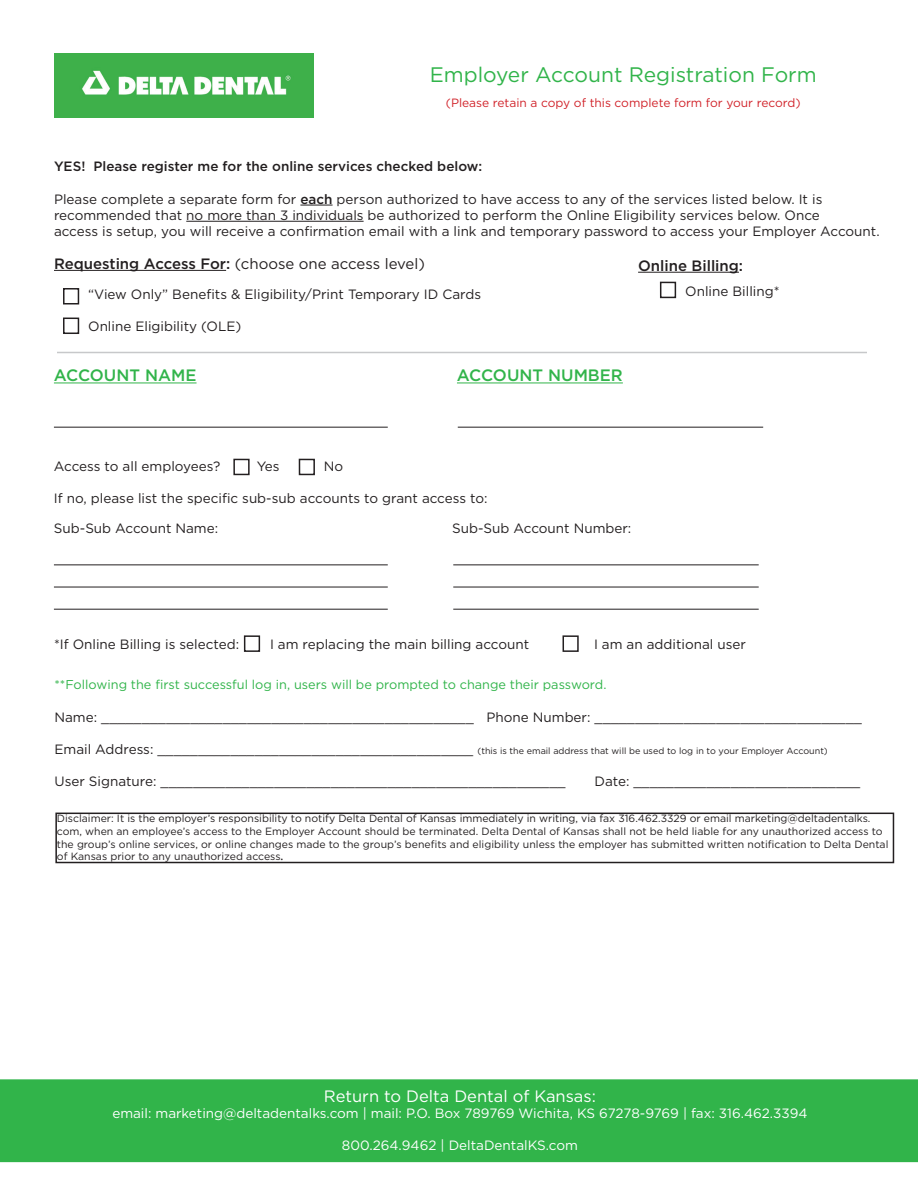
<style>
.page{position:relative;width:918px;height:1188px;background:#fff}
.page>*{position:absolute;margin:0;border:0;box-sizing:border-box;transform-origin:0 0}
.t1{font:21px "Gotham";color:#31b44a}
.t2{font:16.5px "Gotham";color:#fff}
.t3{font:500 16.5px "Gotham";color:#31b44a}
.t4{font:15px "Gotham";color:#231f20}
.t5{font:500 15px "Gotham";color:#231f20}
.t6{font:13.5px/16.2px "Gotham";color:#231f20}
.t7{font:13.5px "Gotham";color:#fff}
.t8{font:500 13.5px "Gotham";color:#231f20}
.t9{font:12.75px "Gotham";color:#31b44a}
.t10{font:12px "Gotham";color:#d1232a}
.t11{font:10.5px/12.6px "Gotham";color:#231f20}
.t12{font:9px "Gotham";color:#231f20}
.s1{font-weight:500}
.s2{font-size:13.5px}
.s3{font-family:"Open Sans";font-weight:600}
</style>
<div class="page">
<img style="left:54px;top:54px;width:259px;height:64px">
<hr style="left:300px;top:205px;width:33px;height:1px;background:#231f20">
<hr style="left:186px;top:221px;width:178px;height:1px;background:#231f20">
<div style="left:63px;top:288px;width:16px;height:17px;border:2px solid #231f20"></div>
<div style="left:63px;top:318px;width:16px;height:16px;border:2px solid #231f20"></div>
<hr style="left:54px;top:383px;width:143px;height:1px;background:#31b44a">
<hr style="left:457px;top:383px;width:166px;height:1px;background:#31b44a">
<div style="left:55px;top:813px;width:839px;height:50px;border:2px solid #231f20"></div>
<hr style="left:54px;top:270px;width:172px;height:1px;background:#231f20">
<hr style="left:638px;top:272px;width:101px;height:1px;background:#231f20">
<div style="left:660px;top:282px;width:16px;height:16px;border:2px solid #231f20"></div>
<div style="left:0;top:1079px;width:918px;height:83px;background:#31b44a"></div>
<hr style="left:57px;top:352px;width:810px;height:1px;background:#c7c8ca">
<div style="left:233px;top:459px;width:17px;height:16px;border:2px solid #231f20"></div>
<div style="left:299px;top:459px;width:16px;height:16px;border:2px solid #231f20"></div>
<hr style="left:54px;top:427px;width:334px;height:1px;background:#231f20">
<hr style="left:458px;top:427px;width:305px;height:1px;background:#231f20">
<hr style="left:54px;top:564px;width:334px;height:1px;background:#231f20">
<hr style="left:453px;top:564px;width:306px;height:1px;background:#231f20">
<div style="left:244px;top:635px;width:16px;height:17px;border:2px solid #231f20"></div>
<div style="left:563px;top:635px;width:16px;height:17px;border:2px solid #231f20"></div>
<hr style="left:54px;top:609px;width:334px;height:1px;background:#231f20">
<hr style="left:453px;top:609px;width:306px;height:1px;background:#231f20">
<hr style="left:54px;top:587px;width:334px;height:1px;background:#231f20">
<hr style="left:453px;top:587px;width:306px;height:1px;background:#231f20">
<p class="t1" style="left:430px;top:61px;width:388px">Employer Account Registration Form</p>
<p class="t10" style="left:446px;top:95px;width:356px">(Please retain a copy of this complete form for your record)</p>
<p class="t8" style="left:54px;top:158px;width:430px">YES! Please register me for the online services checked below:</p>
<p class="t6" style="left:54px;top:191px;width:827px">Please complete a separate form for <span class="s1">each</span> person authorized to have access to any of the services listed below. It is recommended that no more than 3 individuals be authorized to perform the Online Eligibility services below. Once<br>access is setup, you will receive a confirmation email with a link and temporary password to access your Employer Account.</p>
<p class="t4" style="left:54px;top:254px;width:372px"><span class="s1">Requesting Access For:</span> (choose one access level)</p>
<p class="t5" style="left:638px;top:256px;width:107px">Online Billing:</p>
<p class="t6" style="left:685px;top:283px;width:96px">Online Billing*</p>
<p class="t6" style="left:88px;top:286px;width:394px">“View Only” Benefits &amp; Eligibility/Print Temporary ID Cards</p>
<p class="t6" style="left:88px;top:318px;width:155px">Online Eligibility (OLE)</p>
<p class="t3" style="left:54px;top:365px;width:144px">ACCOUNT NAME</p>
<p class="t3" style="left:457px;top:365px;width:167px">ACCOUNT NUMBER</p>
<p class="t6" style="left:54px;top:458px;width:168px">Access to all employees?</p>
<p class="t6" style="left:257px;top:458px;width:24px">Yes</p>
<p class="t6" style="left:324px;top:458px;width:21px">No</p>
<p class="t6" style="left:54px;top:490px;width:435px">If no, please list the specific sub-sub accounts to grant access to:</p>
<p class="t6" style="left:54px;top:520px;width:166px">Sub-Sub Account Name:</p>
<p class="t6" style="left:452px;top:520px;width:181px">Sub-Sub Account Number:</p>
<p class="t6" style="left:54px;top:635px;width:187px">*If Online Billing is selected:</p>
<p class="t6" style="left:270px;top:635px;width:261px">I am replacing the main billing account</p>
<p class="t6" style="left:594px;top:635px;width:154px">I am an additional user</p>
<p class="t9" style="left:54px;top:677px;width:553px">**Following the first successful log in, users will be prompted to change their password.</p>
<p class="t6" style="left:54px;top:708px;width:809px">Name: ______________________________________________ Phone Number: _________________________________</p>
<p class="t12" style="left:54px;top:745px;width:775px"><span class="s2">Email Address: _______________________________________</span> (this is the email address that will be used to log in to your Employer Account)</p>
<p class="t6" style="left:54px;top:773px;width:513px">User Signature: __________________________________________________</p>
<p class="t6" style="left:594px;top:773px;width:267px">Date: ____________________________</p>
<p class="t11" style="left:57px;top:812px;width:833px">Disclaimer: It is the employer’s responsibility to notify Delta Dental of Kansas immediately in writing, via fax 316.462.3329 or email marketing@deltadentalks. com, when an employee’s access to the Employer Account should be terminated. Delta Dental of Kansas shall not be held liable for any unauthorized access to the group’s online services, or online changes made to the group’s benefits and eligibility unless the employer has submitted written notification to Delta Dental of Kansas prior to any unauthorized access<span class="s3">.</span></p>
<p class="t2" style="left:324px;top:1085px;width:273px">Return to Delta Dental of Kansas:</p>
<p class="t7" style="left:112px;top:1105px;width:697px">email: marketing@deltadentalks.com | mail: P.O. Box 789769 Wichita, KS 67278-9769 | fax: 316.462.3394</p>
<p class="t7" style="left:342px;top:1137px;width:238px">800.264.9462 | DeltaDentalKS.com</p>
</div>
